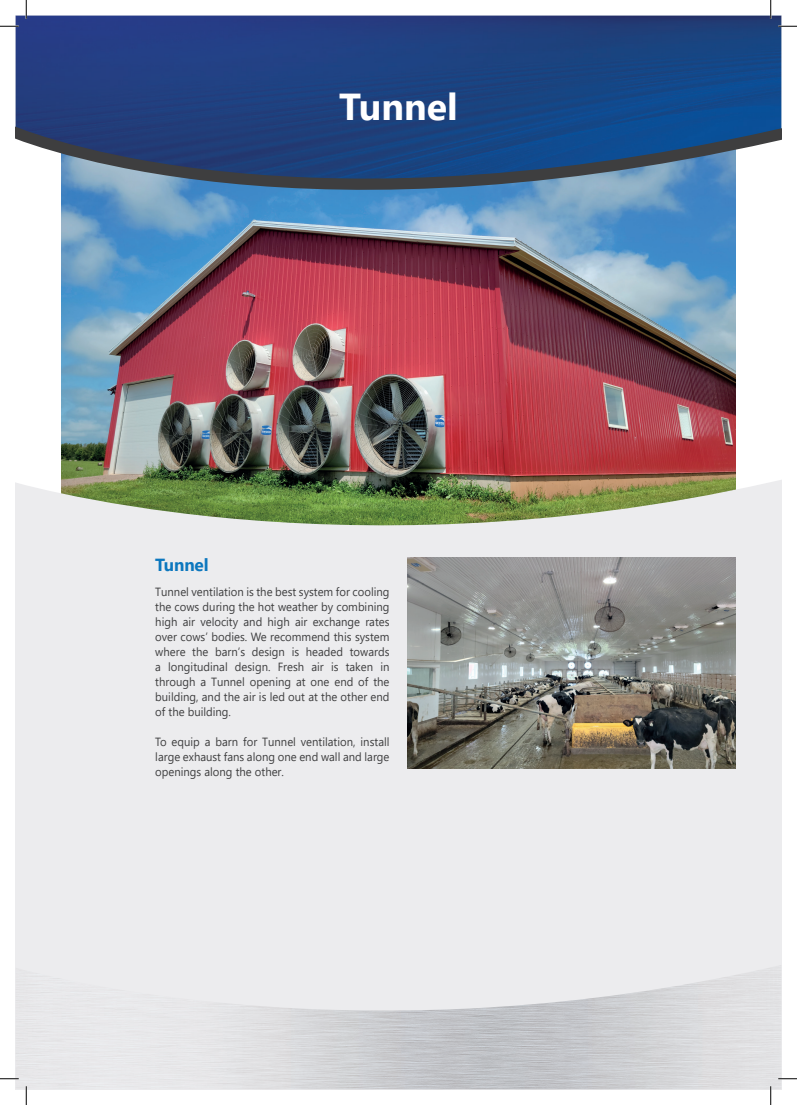
<style>
.page{position:relative;width:797px;height:1105px;background:#fff}
.page>*{position:absolute;margin:0;border:0;box-sizing:border-box;transform-origin:0 0}
.t1{font:700 37.5px "Segoe UI";color:#fff}
.t2{font:700 17.5px "Segoe UI";letter-spacing:-.01em;color:#0c77be}
.t3{font:11.88px/15px "Segoe UI";color:#3e3e3f;text-align:justify;scale:.95 1}
</style>
<div class="page">
<img style="left:62px;top:262px;width:673px;height:107px">
<img style="left:16px;top:369px;width:765px;height:486px">
<img style="left:407px;top:558px;width:328px;height:211px">
<svg style="left:16px;top:16px;width:765px;height:246px;background:#406395"></svg>
<div style="left:16px;top:855px;width:765px;height:110px;background:#ececee"></div>
<svg style="left:0;top:25px;width:19px;height:2px"></svg>
<svg style="left:0;top:1078px;width:19px;height:1px"></svg>
<svg style="left:778px;top:1078px;width:19px;height:1px"></svg>
<svg style="left:25px;top:0;width:2px;height:19px"></svg>
<svg style="left:25px;top:1086px;width:2px;height:19px"></svg>
<svg style="left:770px;top:0;width:27px;height:27px"></svg>
<svg style="left:770px;top:1086px;width:1px;height:19px"></svg>
<h1 class="t1" style="left:339px;top:72px;width:120px">Tunnel</h1>
<h2 class="t2" style="left:155px;top:548px;width:55px">Tunnel</h2>
<p class="t3" style="left:155px;top:583px;width:248px">Tunnel ventilation is the best system for cooling the cows during the hot weather by combining high air velocity and high air exchange rates over cows’ bodies. We recommend this system where the barn’s design is headed towards a longitudinal design. Fresh air is taken in through a Tunnel opening at one end of the building, and the air is led out at the other end of the building.</p>
<p class="t3" style="left:155px;top:733px;width:248px">To equip a barn for Tunnel ventilation, install large exhaust fans along one end wall and large openings along the other.</p>
</div>
